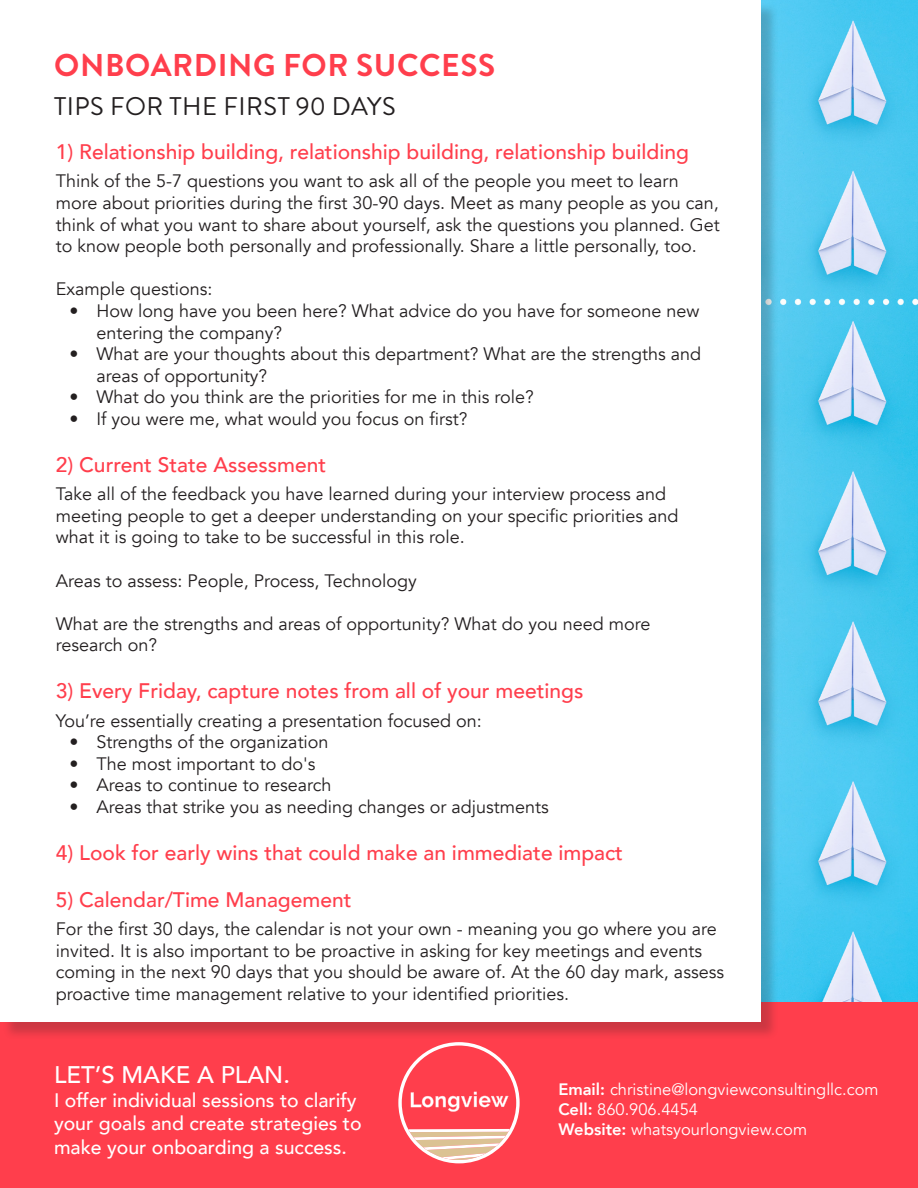
<style>
.page{position:relative;width:918px;height:1188px;background:#fff}
.page>*{position:absolute;margin:0;border:0;box-sizing:border-box;transform-origin:0 0}
.t1{font:700 31.5px "Brandon Grotesque";letter-spacing:.02em;color:#ff3e4c}
.t2{font:25.5px "Brandon Grotesque";letter-spacing:.02em;color:#231f20}
.t3{font:500 24px "Avenir";color:#fff}
.t4{font:500 21px "Avenir";color:#ff3e4c}
.t5{font:500 19.5px/23.4px "Avenir";color:#fff}
.t6{font:18px/21.6px "Avenir";color:#231f20}
.t7{font:16.5px "Avenir";color:#fff}
.s1{font-weight:800}
</style>
<div class="page">
<img style="left:761px;top:0;width:157px;height:1002px">
<div style="left:0;top:1002px;width:918px;height:186px;background:#ff3e4c"></div>
<div style="left:2px;top:2px;width:777px;height:1038px;background:#231f20;opacity:.23"></div>
<div style="left:0;top:0;width:761px;height:1022px;background:#fff"></div>
<svg style="left:398px;top:1042px;width:122px;height:121px"></svg>
<p class="t1" style="left:54px;top:43px;width:443px">ONBOARDING FOR SUCCESS</p>
<p class="t2" style="left:54px;top:89px;width:343px">TIPS FOR THE FIRST 90 DAYS</p>
<p class="t4" style="left:56px;top:134px;width:635px">1) Relationship building, relationship building, relationship building</p>
<p class="t6" style="left:56px;top:171px;width:666px">Think of the 5-7 questions you want to ask all of the people you meet to learn more about priorities during the first 30-90 days. Meet as many people as you can, think of what you want to share about yourself, ask the questions you planned. Get to know people both personally and professionally. Share a little personally, too.</p>
<p class="t6" style="left:56px;top:279px;width:158px">Example questions:</p>
<p class="t6" style="left:96px;top:300px;width:605px;text-indent:-27px">• How long have you been here? What advice do you have for someone new entering the company?</p>
<p class="t6" style="left:96px;top:344px;width:606px;text-indent:-27px">• What are your thoughts about this department? What are the strengths and areas of opportunity?</p>
<p class="t6" style="left:69px;top:387px;width:466px">• What do you think are the priorities for me in this role?</p>
<p class="t6" style="left:69px;top:408px;width:400px">• If you were me, what would you focus on first?</p>
<p class="t4" style="left:56px;top:446px;width:272px">2) Current State Assessment</p>
<p class="t6" style="left:56px;top:484px;width:624px">Take all of the feedback you have learned during your interview process and meeting people to get a deeper understanding on your specific priorities and what it is going to take to be successful in this role.</p>
<p class="t6" style="left:56px;top:570px;width:363px">Areas to assess: People, Process, Technology</p>
<p class="t6" style="left:56px;top:613px;width:596px">What are the strengths and areas of opportunity? What do you need more research on?</p>
<p class="t4" style="left:56px;top:673px;width:529px">3) Every Friday, capture notes from all of your meetings</p>
<p class="t6" style="left:56px;top:710px;width:428px">You’re essentially creating a presentation focused on:</p>
<p class="t6" style="left:69px;top:732px;width:261px">• Strengths of the organization</p>
<p class="t6" style="left:69px;top:753px;width:248px">• The most important to do's</p>
<p class="t6" style="left:69px;top:775px;width:264px">• Areas to continue to research</p>
<p class="t6" style="left:69px;top:796px;width:481px">• Areas that strike you as needing changes or adjustments</p>
<p class="t4" style="left:56px;top:834px;width:569px">4) Look for early wins that could make an immediate impact</p>
<p class="t4" style="left:56px;top:881px;width:297px">5) Calendar/Time Management</p>
<p class="t6" style="left:56px;top:918px;width:670px">For the first 30 days, the calendar is not your own - meaning you go where you are invited. It is also important to be proactive in asking for key meetings and events coming in the next 90 days that you should be aware of. At the 60 day mark, assess proactive time management relative to your identified priorities.</p>
<p class="t3" style="left:54px;top:1054px;width:238px">LET’S MAKE A PLAN.</p>
<p class="t5" style="left:54px;top:1087px;width:309px">I offer individual sessions to clarify your goals and create strategies to make your onboarding a success.</p>
<p class="t7" style="left:558px;top:1080px;width:322px"><span class="s1">Email:</span> christine@longviewconsultingllc.com</p>
<p class="t7" style="left:558px;top:1099px;width:141px"><span class="s1">Cell:</span> 860.906.4454</p>
<p class="t7" style="left:558px;top:1119px;width:250px"><span class="s1">Website:</span> whatsyourlongview.com</p>
</div>
